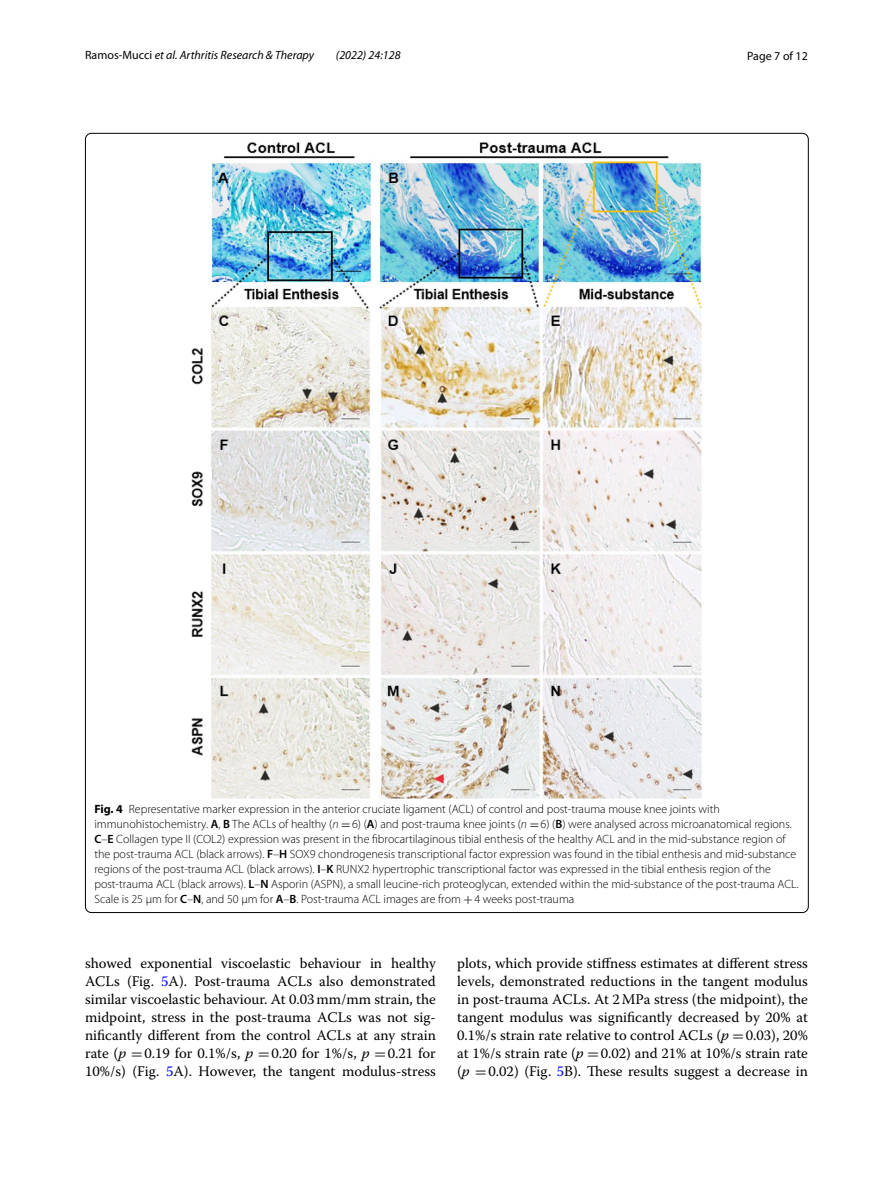
<style>
.page{position:relative;width:893px;height:1187px;background:#fff}
.page>*{position:absolute;margin:0;border:0;box-sizing:border-box;transform-origin:0 0}
.t1{font:14.7px/18px "Warnock Pro";color:#000;text-align:justify}
.t2{font:300 12px/15px "Myriad Pro";color:#000}
.t3{font:italic 12px "Myriad Pro";color:#000}
.t4{font:12px "Myriad Pro";color:#000}
.s1{font-style:normal}
.s2{font-weight:700}
.s3{font-weight:600}
.s4{font-style:italic}
.s5{font-family:"MTSY";font-weight:400}
.s6{color:#00f}
.s7{font-family:"MTSY"}
</style>
<div class="page">
<img style="left:192px;top:142px;width:510px;height:656px">
<p class="t3" style="left:85px;top:48px;width:231px"><span class="s1">Ramos‑Mucci</span> et al. Arthritis Research &amp; Therapy</p>
<p class="t3" style="left:336px;top:48px;width:66px">(2022) 24:128</p>
<p class="t4" style="left:747px;top:48px;width:62px">Page 7 of 12</p>
<p class="t2" style="left:94px;top:802px;width:706px"><span class="s2">Fig. 4</span> Representative marker expression in the anterior cruciate ligament (ACL) of control and post-trauma mouse knee joints with immunohistochemistry. <span class="s3">A</span>, <span class="s3">B</span> The ACLs of healthy (<span class="s4">n</span> <span class="s5">=</span>6) (<span class="s3">A</span>) and post-trauma knee joints (<span class="s4">n</span> <span class="s5">=</span>6) (<span class="s3">B</span>) were analysed across microanatomical regions.<br><span class="s3">C</span>–<span class="s3">E</span> Collagen type II (COL2) expression was present in the fibrocartilaginous tibial enthesis of the healthy ACL and in the mid-substance region of the post-trauma ACL (black arrows). <span class="s3">F</span>–<span class="s3">H</span> SOX9 chondrogenesis transcriptional factor expression was found in the tibial enthesis and mid-substance regions of the post-trauma ACL (black arrows). <span class="s3">I</span>–<span class="s3">K</span> RUNX2 hypertrophic transcriptional factor was expressed in the tibial enthesis region of the post-trauma ACL (black arrows). <span class="s3">L</span>–<span class="s3">N</span> Asporin (ASPN), a small leucine-rich proteoglycan, extended within the mid-substance of the post-trauma ACL.<br>Scale is 25 μm for <span class="s3">C</span>–<span class="s3">N</span>, and 50 μm for <span class="s3">A</span>–<span class="s3">B</span>. Post-trauma ACL images are from <span class="s5">+</span>4 weeks post-trauma</p>
<p class="t1" style="left:85px;top:954px;width:352px">showed exponential viscoelastic behaviour in healthy ACLs (Fig. <span class="s6">5</span>A). Post-trauma ACLs also demonstrated similar viscoelastic behaviour. At 0.03mm/mm strain, the midpoint, stress in the post-trauma ACLs was not sig&shy;nificantly different from the control ACLs at any strain rate (<span class="s4">p</span> <span class="s7">=</span>0.19 for 0.1%/s, <span class="s4">p</span> <span class="s7">=</span>0.20 for 1%/s, <span class="s4">p</span> <span class="s7">=</span>0.21 for 10%/s) (Fig. <span class="s6">5</span>A). However, the tangent modulus-stress</p>
<p class="t1" style="left:457px;top:954px;width:352px">plots, which provide stiffness estimates at different stress levels, demonstrated reductions in the tangent modulus in post-trauma ACLs. At 2MPa stress (the midpoint), the tangent modulus was significantly decreased by 20% at 0.1%/s strain rate relative to control ACLs (<span class="s4">p</span> <span class="s7">=</span>0.03), 20% at 1%/s strain rate (<span class="s4">p</span> <span class="s7">=</span>0.02) and 21% at 10%/s strain rate (<span class="s4">p</span> <span class="s7">=</span>0.02) (Fig. <span class="s6">5</span>B). These results suggest a decrease in</p>
</div>
